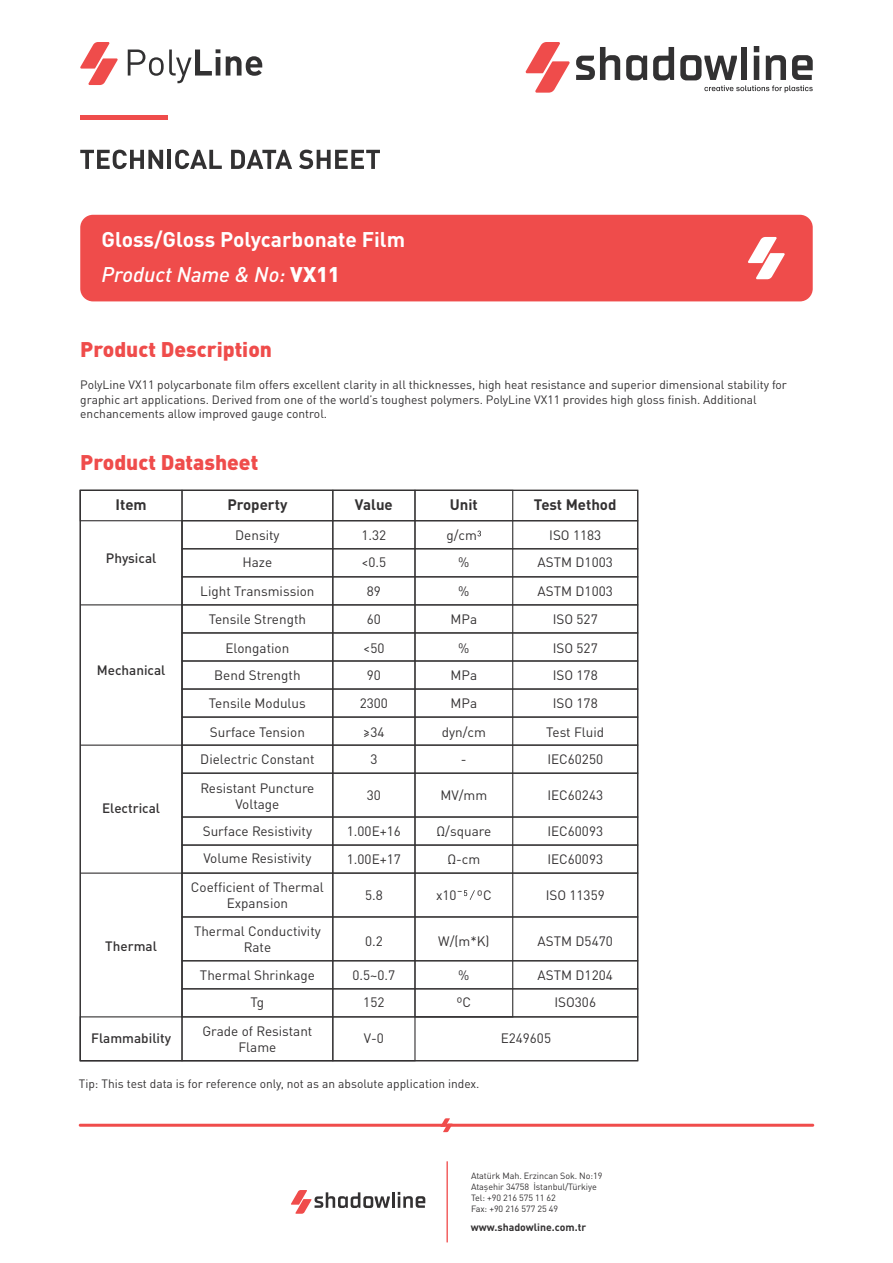
<style>
.page{position:relative;width:893px;height:1263px;background:#fff}
.page>*{position:absolute;margin:0;border:0;box-sizing:border-box;transform-origin:0 0}
.t1{font:700 21px/35.1px "DIN Pro";color:#fff}
.t2{font:900 21px "DIN Pro";color:#ef4c4b}
.t3{font:700 15px "DIN Pro";color:#333132}
.t4{font:13.5px/28.5px "DIN Pro";color:#333132;text-align:center}
.t5{font:500 13.5px "DIN Pro";color:#333132}
.t6{font:12px/14.4px "DIN Pro";color:#333132}
.t7{font:700 10.5px "DIN Pro";color:#333132}
.t8{font:9px/10.8px "DIN Pro";letter-spacing:-.01em;color:#333132}
.s1{font-weight:500;font-style:italic}
.s2{font-weight:900}
</style>
<div class="page">
<hr style="left:79px;top:1124px;width:735px;height:3px;background:#f04c4b;border-radius:2px">
<svg style="left:440px;top:1118px;width:13px;height:14px"></svg>
<hr style="left:446px;top:1161px;width:2px;height:81px;background:#f04c4b">
<hr style="left:392px;top:1192px;width:3px;height:16px;background:#333132">
<svg style="left:398px;top:1192px;width:27px;height:16px"></svg>
<svg style="left:291px;top:1190px;width:99px;height:24px"></svg>
<svg style="left:80px;top:150px;width:83px;height:19px"></svg>
<hr style="left:168px;top:150px;width:3px;height:19px;background:#323132">
<svg style="left:175px;top:150px;width:47px;height:19px"></svg>
<svg style="left:231px;top:150px;width:61px;height:19px"></svg>
<svg style="left:299px;top:150px;width:81px;height:19px"></svg>
<div style="left:80px;top:115px;width:88px;height:5px;background:#ef4c4b"></div>
<svg style="left:576px;top:47px;width:44px;height:33px"></svg>
<svg style="left:626px;top:55px;width:21px;height:25px"></svg>
<svg style="left:653px;top:47px;width:21px;height:33px"></svg>
<svg style="left:525px;top:42px;width:45px;height:51px"></svg>
<svg style="left:680px;top:46px;width:133px;height:47px"></svg>
<svg style="left:80px;top:42px;width:38px;height:43px"></svg>
<svg style="left:128px;top:49px;width:92px;height:34px"></svg>
<svg style="left:226px;top:56px;width:36px;height:20px"></svg>
<div style="left:332px;top:490px;width:84px;height:571px;border:1px solid #333132"></div>
<div style="left:414px;top:490px;width:99px;height:527px;border:1px solid #333132"></div>
<div style="left:80px;top:490px;width:558px;height:31px;border:1px solid #333132"></div>
<div style="left:181px;top:520px;width:457px;height:29px;border:1px solid #333132"></div>
<div style="left:181px;top:548px;width:457px;height:29px;border:1px solid #333132"></div>
<div style="left:181px;top:576px;width:457px;height:29px;border:1px solid #333132"></div>
<div style="left:181px;top:604px;width:457px;height:29px;border:1px solid #333132"></div>
<div style="left:181px;top:632px;width:457px;height:29px;border:1px solid #333132"></div>
<div style="left:181px;top:660px;width:457px;height:30px;border:1px solid #333132"></div>
<div style="left:181px;top:688px;width:457px;height:30px;border:1px solid #333132"></div>
<div style="left:181px;top:716px;width:457px;height:30px;border:1px solid #333132"></div>
<div style="left:181px;top:872px;width:457px;height:45px;border:1px solid #333132"></div>
<div style="left:80px;top:1016px;width:558px;height:45px;border:1px solid #333132"></div>
<div style="left:181px;top:916px;width:457px;height:45px;border:1px solid #333132"></div>
<div style="left:181px;top:816px;width:457px;height:30px;border:1px solid #333132"></div>
<div style="left:181px;top:844px;width:457px;height:30px;border:1px solid #333132"></div>
<div style="left:181px;top:960px;width:457px;height:29px;border:1px solid #333132"></div>
<div style="left:181px;top:988px;width:457px;height:29px;border:1px solid #333132"></div>
<div style="left:181px;top:744px;width:457px;height:30px;border:1px solid #333132"></div>
<hr style="left:80px;top:872px;width:102px;height:2px;background:#333132">
<hr style="left:80px;top:744px;width:102px;height:2px;background:#333132">
<hr style="left:80px;top:604px;width:102px;height:1px;background:#333132">
<svg style="left:477px;top:530px;width:4px;height:6px"></svg>
<svg style="left:464px;top:890px;width:11px;height:10px"></svg>
<div style="left:80px;top:215px;width:733px;height:86px;background:#ef4c4b;border-radius:13px"></div>
<svg style="left:748px;top:237px;width:37px;height:42px"></svg>
<h1 class="t1" style="left:101px;top:219px;width:305px">Gloss/Gloss Polycarbonate Film<br><span class="s1">Product Name &amp; No:</span> <span class="s2">VX11</span></h1>
<h1 class="t2" style="left:80px;top:331px;width:193px">Product Description</h1>
<p class="t6" style="left:80px;top:377px;width:708px">PolyLine VX11 polycarbonate film offers excellent clarity in all thicknesses, high heat resistance and superior dimensional stability for graphic art applications. Derived from one of the world’s toughest polymers. PolyLine VX11 provides high gloss finish. Additional enchancements allow improved gauge control.</p>
<h1 class="t2" style="left:80px;top:444px;width:180px">Product Datasheet</h1>
<p class="t3" style="left:116px;top:492px;width:33px">Item</p>
<p class="t3" style="left:355px;top:492px;width:39px">Value</p>
<p class="t3" style="left:450px;top:492px;width:30px">Unit</p>
<p class="t3" style="left:227px;top:492px;width:62px">Property</p>
<p class="t4" style="left:235px;top:520px;width:46px">Density</p>
<p class="t4" style="left:361px;top:520px;width:26px">1.32</p>
<p class="t4" style="left:446px;top:520px;width:32px">g/cm</p>
<p class="t3" style="left:534px;top:492px;width:84px">Test Method</p>
<p class="t4" style="left:549px;top:520px;width:54px">ISO 1183</p>
<p class="t5" style="left:106px;top:547px;width:52px">Physical</p>
<p class="t5" style="left:97px;top:659px;width:70px">Mechanical</p>
<p class="t5" style="left:102px;top:797px;width:59px">Electrical</p>
<p class="t5" style="left:105px;top:935px;width:53px">Thermal</p>
<p class="t5" style="left:91px;top:1027px;width:81px">Flammability</p>
<p class="t4" style="left:200px;top:546px;width:116px;line-height:29.1px">Haze<br>Light Transmission</p>
<p class="t4" style="left:209px;top:603px;width:99px">Tensile Strength<br>Elongation</p>
<p class="t4" style="left:209px;top:659px;width:98px">Bend Strength<br>Tensile Modulus<br>Surface Tension</p>
<p class="t4" style="left:200px;top:743px;width:116px;text-align:left">Dielectric Constant<br>Resistant Puncture</p>
<p class="t4" style="left:191px;top:789px;width:134px;line-height:27.6px">Voltage<br>Surface Resistivity<br>Volume Resistivity<br>Coefficient of Thermal</p>
<p class="t4" style="left:194px;top:888px;width:128px;line-height:27.8px">Expansion<br>Thermal Conductivity</p>
<p class="t4" style="left:244px;top:932px;width:29px">Rate</p>
<p class="t4" style="left:200px;top:960px;width:117px;line-height:27px">Thermal Shrinkage<br>Tg</p>
<p class="t4" style="left:202px;top:1021px;width:111px;line-height:16.2px">Grade of Resistant<br>Flame</p>
<p class="t4" style="left:538px;top:546px;width:77px;line-height:29.1px;text-align:left">ASTM D1003<br>ASTM D1003</p>
<p class="t4" style="left:553px;top:603px;width:47px;text-align:left">ISO 527<br>ISO 527</p>
<p class="t4" style="left:546px;top:659px;width:60px">ISO 178<br>ISO 178<br>Test Fluid</p>
<p class="t4" style="left:547px;top:744px;width:57px">IEC60250</p>
<p class="t4" style="left:547px;top:780px;width:57px">IEC60243</p>
<p class="t4" style="left:547px;top:816px;width:57px;line-height:27.3px;text-align:left">IEC60093<br>IEC60093</p>
<p class="t4" style="left:546px;top:879px;width:61px">ISO 11359</p>
<p class="t4" style="left:538px;top:925px;width:77px">ASTM D5470</p>
<p class="t4" style="left:538px;top:960px;width:77px;line-height:27px">ASTM D1204<br>ISO306</p>
<p class="t4" style="left:458px;top:546px;width:13px;line-height:29.1px;text-align:left">% %</p>
<p class="t4" style="left:451px;top:603px;width:28px">MPa</p>
<p class="t4" style="left:361px;top:546px;width:26px;line-height:29.1px">&lt;0.5<br>89</p>
<p class="t4" style="left:363px;top:603px;width:23px;text-align:left">60 &lt;50</p>
<p class="t4" style="left:360px;top:659px;width:30px">90<br>2300 ≥34</p>
<p class="t4" style="left:370px;top:744px;width:9px">3</p>
<p class="t4" style="left:367px;top:780px;width:16px">30</p>
<p class="t4" style="left:347px;top:816px;width:56px;line-height:27.3px;text-align:left">1.00E+16<br>1.00E+17</p>
<p class="t4" style="left:365px;top:879px;width:19px">5.8</p>
<p class="t4" style="left:365px;top:925px;width:19px">0.2</p>
<p class="t4" style="left:352px;top:960px;width:44px;line-height:27px">0.5~0.7<br>152</p>
<p class="t4" style="left:364px;top:1023px;width:22px">V-0</p>
<p class="t4" style="left:501px;top:1023px;width:52px">E249605</p>
<p class="t4" style="left:458px;top:632px;width:13px">%</p>
<p class="t4" style="left:442px;top:659px;width:46px">MPa<br>MPa dyn/cm</p>
<p class="t4" style="left:461px;top:744px;width:7px">-</p>
<p class="t4" style="left:440px;top:780px;width:48px">MV/mm</p>
<p class="t4" style="left:436px;top:816px;width:56px;line-height:27.3px">Ω/square<br>Ω-cm</p>
<p class="t4" style="left:436px;top:879px;width:57px">x10¯ ºC</p>
<p class="t4" style="left:438px;top:925px;width:53px">W/(m*K)</p>
<p class="t4" style="left:458px;top:960px;width:13px">%</p>
<p class="t4" style="left:456px;top:987px;width:16px">ºC</p>
<p class="t6" style="left:79px;top:1075px;width:402px">Tip: This test data is for reference only, not as an absolute application index.</p>
<p class="t8" style="left:471px;top:1169px;width:133px">Atatürk Mah. Erzincan Sok. No:19<br>Ataşehir 34758 İstanbul/Türkiye<br>Tel: +90 216 575 11 62<br>Fax: +90 216 577 25 49</p>
<p class="t7" style="left:471px;top:1219px;width:117px">www.shadowline.com.tr</p>
</div>
